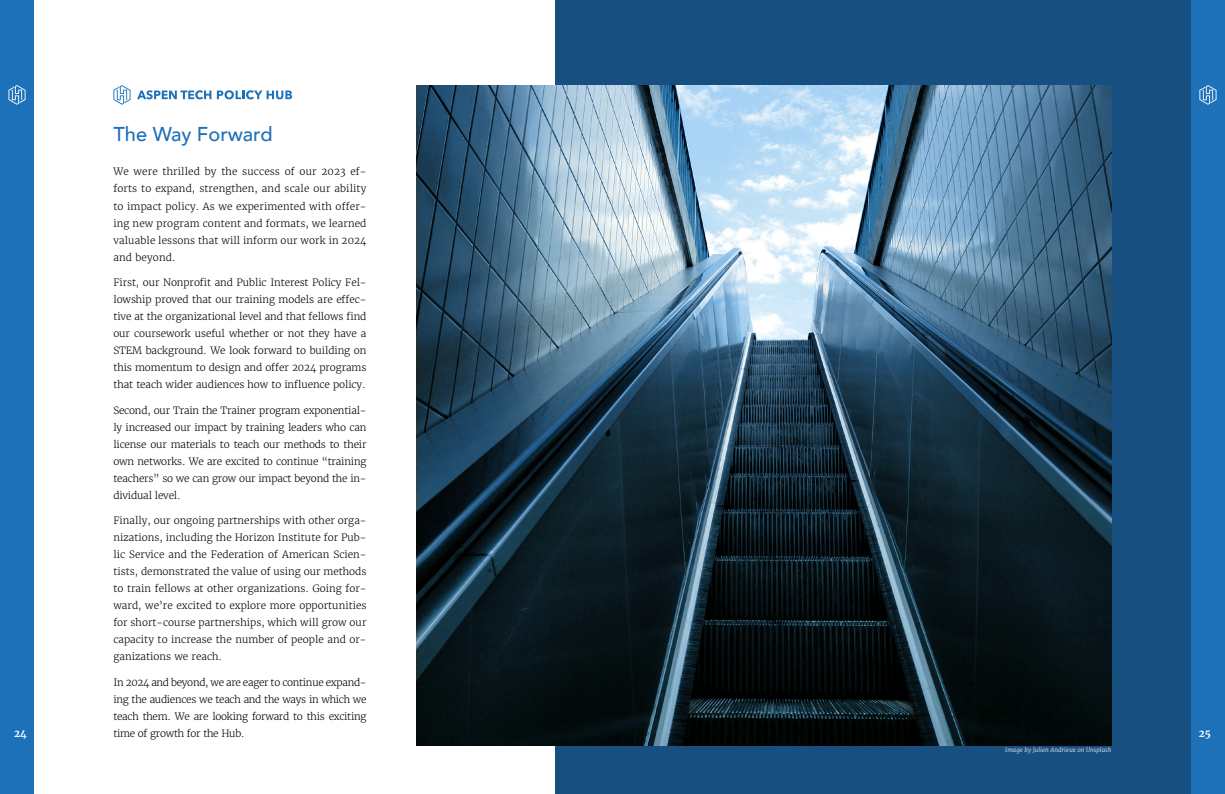
<style>
.page{position:relative;width:1225px;height:794px;background:#fff}
.page>*{position:absolute;margin:0;border:0;box-sizing:border-box;transform-origin:0 0}
.t1{font:500 20px "Avenir";color:#1d71b8}
.t2{font:300 10px/17px "Merriweather";letter-spacing:-.01em;color:#000;text-align:justify}
.t3{font:700 10px "Merriweather";color:#fff}
.t4{font:italic 300 6px "Merriweather";letter-spacing:.01em;color:#fff}
</style>
<div class="page">
<div style="left:1191px;top:0;width:34px;height:794px;background:#1d71b8"></div>
<svg style="left:1199px;top:85px;width:17px;height:20px"></svg>
<div style="left:0;top:0;width:34px;height:794px;background:#1d71b8"></div>
<svg style="left:8px;top:85px;width:18px;height:20px"></svg>
<svg style="left:113px;top:85px;width:17px;height:20px"></svg>
<svg style="left:137px;top:90px;width:74px;height:9px"></svg>
<svg style="left:217px;top:90px;width:75px;height:9px"></svg>
<div style="left:556px;top:0;width:635px;height:794px;background:#174f81"></div>
<svg style="left:417px;top:86px;width:694px;height:660px;background:#395364"></svg>
<h1 class="t1" style="left:113px;top:117px;width:161px">The Way Forward</h1>
<p class="t2" style="left:113px;top:163px;width:255px">We were thrilled by the success of our 2023 ef&shy;forts to expand, strengthen, and scale our ability to impact policy. As we experimented with offer&shy;ing new program content and formats, we learned valuable lessons that will inform our work in 2024 and beyond.</p>
<p class="t2" style="left:113px;top:274px;width:255px">First, our Nonprofit and Public Interest Policy Fel&shy;lowship proved that our training models are effec&shy;tive at the organizational level and that fellows find our coursework useful whether or not they have a STEM background. We look forward to building on this momentum to design and offer 2024 programs that teach wider audiences how to influence policy.</p>
<p class="t2" style="left:113px;top:401px;width:254px">Second, our Train the Trainer program exponential&shy;ly increased our impact by training leaders who can license our materials to teach our methods to their own networks. We are excited to continue “training teachers” so we can grow our impact beyond the in&shy;dividual level.</p>
<p class="t2" style="left:113px;top:512px;width:255px">Finally, our ongoing partnerships with other orga&shy;nizations, including the Horizon Institute for Pub&shy;lic Service and the Federation of American Scien&shy;tists, demonstrated the value of using our methods to train fellows at other organizations. Going for&shy;ward, we’re excited to explore more opportunities for short-course partnerships, which will grow our capacity to increase the number of people and or&shy;ganizations we reach.</p>
<p class="t2" style="left:113px;top:673px;width:255px">In 2024 and beyond, we are eager to continue expand&shy;ing the audiences we teach and the ways in which we teach them. We are looking forward to this exciting time of growth for the Hub.</p>
<p class="t3" style="left:14px;top:726px;width:14px">24</p>
<p class="t3" style="left:1198px;top:726px;width:14px">25</p>
<p class="t4" style="left:1005px;top:746px;width:108px">Image by Julien Andrieux on Unsplash</p>
</div>
